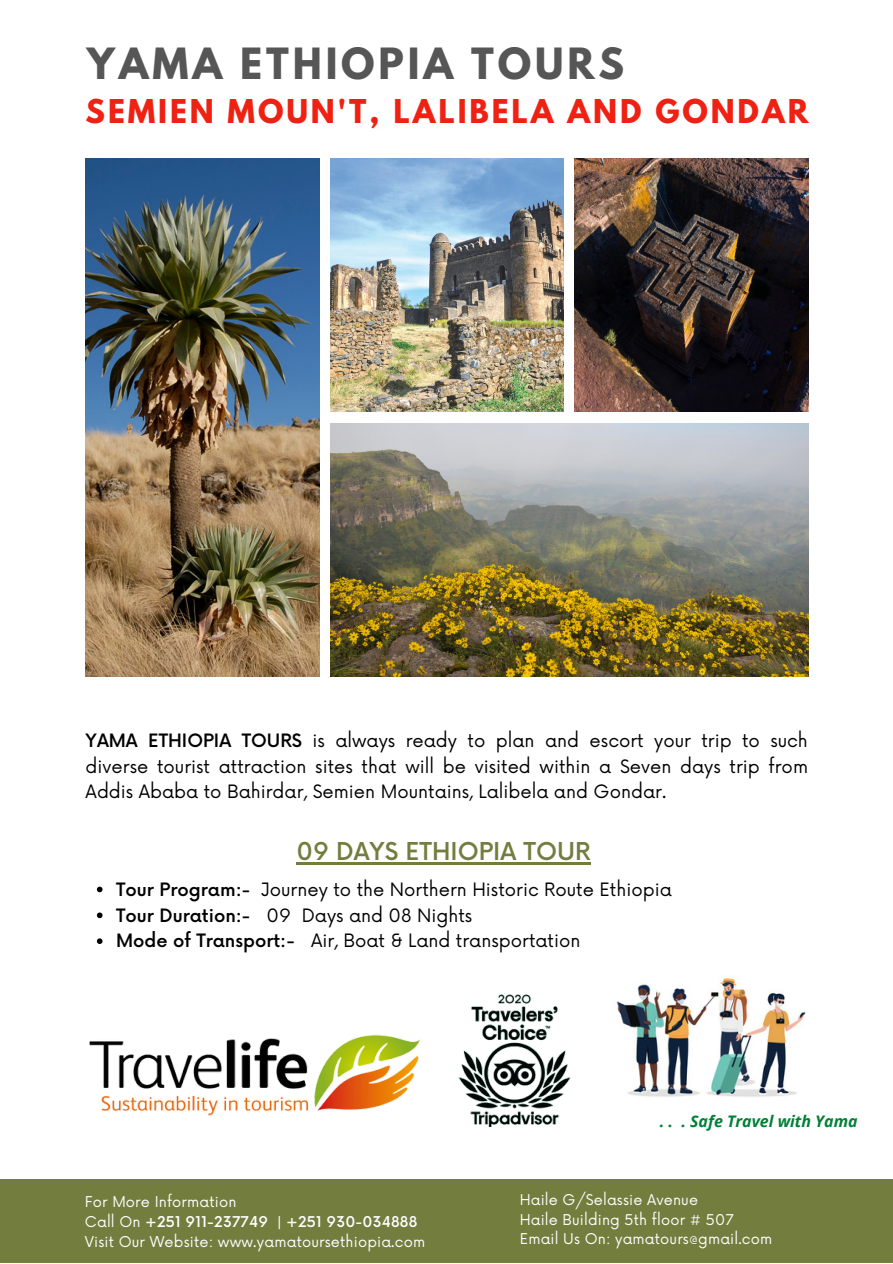
<style>
.page{position:relative;width:893px;height:1264px;background:#fff}
.page>*{position:absolute;margin:0;border:0;box-sizing:border-box;transform-origin:0 0}
.t1{font:700 38.1px "League Spartan";letter-spacing:.1em;color:#565656}
.t2{font:700 29.1px "League Spartan";letter-spacing:.1em;color:#ee2112}
.t3{font:500 24px "Now";color:#737d3e}
.t4{font:18px/25.3px "Now";color:#000;text-align:justify}
.t5{font:italic 700 15.9px "Open Sans";color:#008037}
.t6{font:14.55px "Now";letter-spacing:.01em;color:#fff}
.t7{font:500 14.55px "Now";letter-spacing:.01em;color:#fff}
.s1{font-weight:500}
.s2{font-weight:400}
</style>
<div class="page">
<div style="left:0;top:1179px;width:892px;height:83px;background:#737d3e"></div>
<img style="left:575px;top:159px;width:233px;height:253px">
<img style="left:86px;top:159px;width:233px;height:517px">
<img style="left:331px;top:423px;width:477px;height:253px">
<img style="left:331px;top:159px;width:232px;height:253px">
<img style="left:458px;top:994px;width:113px;height:132px">
<img style="left:616px;top:978px;width:190px;height:119px">
<img style="left:89px;top:1034px;width:331px;height:82px">
<svg style="left:97px;top:886px;width:5px;height:6px"></svg>
<svg style="left:97px;top:912px;width:5px;height:6px"></svg>
<svg style="left:97px;top:938px;width:5px;height:6px"></svg>
<hr style="left:296px;top:861px;width:33px;height:3px;background:#737d3e">
<hr style="left:329px;top:861px;width:261px;height:3px;background:#737d3e">
<p class="t1" style="left:87px;top:45px;width:538px">YAMA ETHIOPIA TOURS</p>
<p class="t2" style="left:86px;top:97px;width:724px">SEMIEN MOUN'T, LALIBELA AND GONDAR</p>
<p class="t4" style="left:86px;top:729px;width:723px"><span class="s1">YAMA ETHIOPIA TOURS</span> is always ready to plan and escort your trip to such diverse tourist attraction sites that will be visited within a Seven days trip from Addis Ababa to Bahirdar, Semien Mountains, Lalibela and Gondar.</p>
<p class="t3" style="left:296px;top:838px;width:296px">09 DAYS ETHIOPIA TOUR</p>
<p class="t4" style="left:116px;top:877px;width:557px"><span class="s1">Tour Program:-</span> Journey to the Northern Historic Route Ethiopia</p>
<p class="t4" style="left:116px;top:903px;width:357px"><span class="s1">Tour Duration:-</span> 09 Days and 08 Nights</p>
<p class="t4" style="left:116px;top:929px;width:466px"><span class="s1">Mode of Transport:-</span> Air, Boat &amp; Land transportation</p>
<p class="t6" style="left:85px;top:1193px;width:153px">For More Information</p>
<p class="t7" style="left:85px;top:1213px;width:334px"><span class="s2">Call On</span> +251 911-237749 | +251 930-034888</p>
<p class="t6" style="left:85px;top:1233px;width:342px">Visit Our Website: www.yamatoursethiopia.com</p>
<p class="t5" style="left:660px;top:1110px;width:199px">. . . Safe Travel with Yama</p>
<p class="t6" style="left:519px;top:1191px;width:180px">Haile G/Selassie Avenue</p>
<p class="t6" style="left:519px;top:1211px;width:215px">Haile Building 5th floor # 507</p>
<p class="t6" style="left:519px;top:1230px;width:254px">Email Us On: yamatours@gmail.com</p>
</div>
